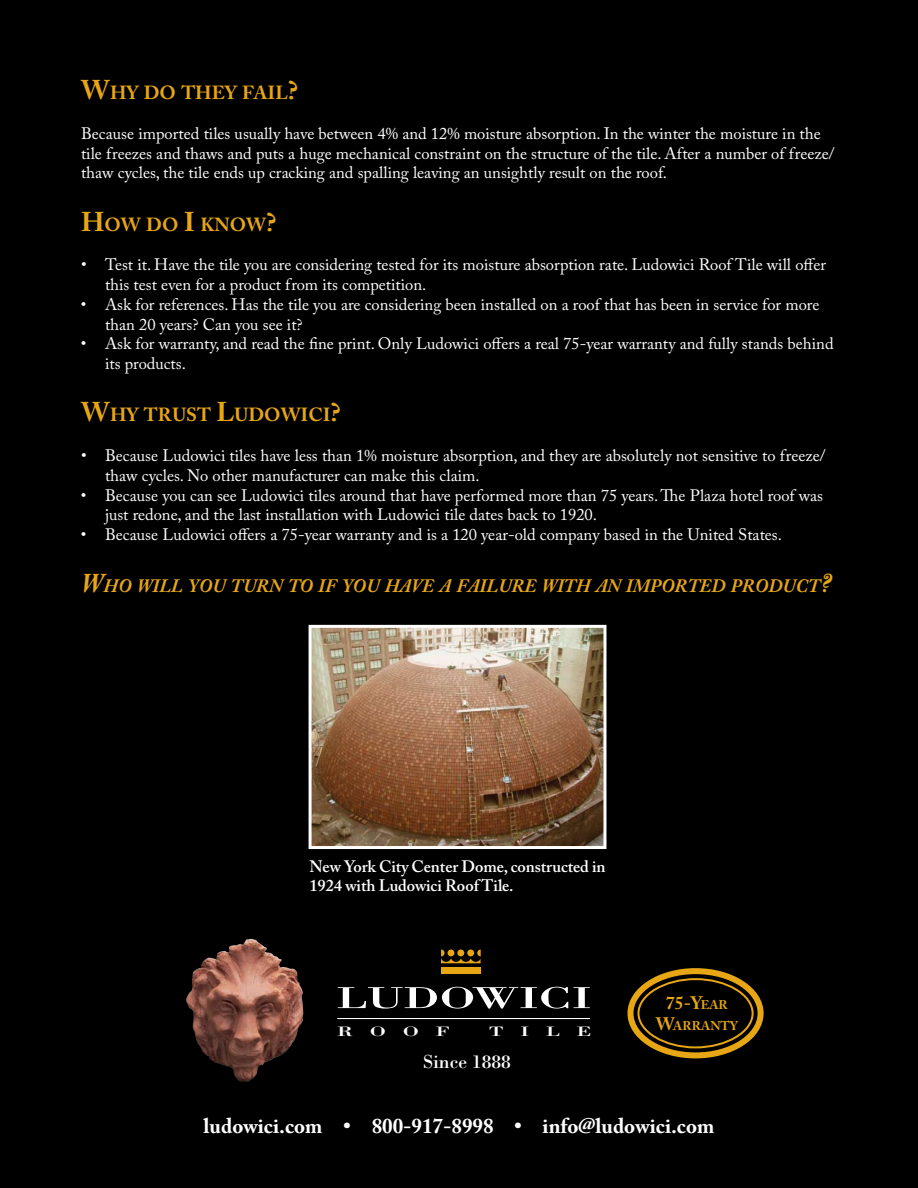
<style>
.page{position:relative;width:918px;height:1188px;background:#000}
.page>*{position:absolute;margin:0;border:0;box-sizing:border-box;transform-origin:0 0}
.t1{font:31.2px "Bodoni";color:#fff;scale:1.6 1}
.t2{font:700 21px "Adobe Caslon Pro";color:#fff}
.t3{font:19.5px "Bodoni";color:#fff}
.t4{font:italic 700 18.9px "Adobe Caslon Pro";color:#e7a614;scale:.95 1}
.t5{font:700 18.9px "Adobe Caslon Pro";color:#e7a614}
.t6{font:700 18px "Adobe Caslon Pro";color:#e7a614}
.t7{font:16.5px/19.8px "Adobe Caslon Pro";color:#fff}
.t8{font:600 16.5px/19.8px "Adobe Caslon Pro";letter-spacing:-.005em;color:#fff}
.t9{font:14.1px "Bodoni";letter-spacing:.745em;color:#fff;scale:1.6 1}
.t10{font:700 12.6px "Adobe Caslon Pro";letter-spacing:.005em;color:#e7a614}
.s1{font-size:27px}
.s2{font-size:12.6px}
.s3{font-size:18px}
</style>
<div class="page">
<div style="left:441px;top:967px;width:40px;height:6px;background:#e7a614"></div>
<svg style="left:441px;top:950px;width:40px;height:13px"></svg>
<hr style="left:337px;top:1018px;width:253px;height:1px;background:#fff">
<img style="left:313px;top:629px;width:289px;height:216px">
<div style="left:309px;top:625px;width:297px;height:224px;border:3px solid #fff"></div>
<img style="left:186px;top:939px;width:117px;height:142px">
<div style="left:627px;top:968px;width:137px;height:90px;border:6px solid #e7a614;border-radius:50%"></div>
<div style="left:637px;top:978px;width:117px;height:70px;border:2px solid #e7a614;border-radius:50%"></div>
<p class="t5" style="left:81px;top:82px;width:219px"><span class="s1">W</span>HY DO THEY FAIL<span class="s1">?</span></p>
<p class="t7" style="left:81px;top:123px;width:755px">Because imported tiles usually have between 4% and 12% moisture absorption. In the winter the moisture in the tile freezes and thaws and puts a huge mechanical constraint on the structure of the tile. After a number of freeze/ thaw cycles, the tile ends up cracking and spalling leaving an unsightly result on the roof.</p>
<p class="t5" style="left:81px;top:213px;width:197px"><span class="s1">H</span>OW DO <span class="s1">I</span> KNOW<span class="s1">?</span></p>
<p class="t7" style="left:105px;top:255px;width:723px;text-indent:-24px">• Test it. Have the tile you are considering tested for its moisture absorption rate. Ludowici Roof Tile will offer this test even for a product from its competition.</p>
<p class="t7" style="left:105px;top:294px;width:716px;text-indent:-24px">• Ask for references. Has the tile you are considering been installed on a roof that has been in service for more than 20 years? Can you see it?</p>
<p class="t7" style="left:105px;top:334px;width:730px;text-indent:-24px">• Ask for warranty, and read the fine print. Only Ludowici offers a real 75-year warranty and fully stands behind its products.</p>
<p class="t5" style="left:81px;top:404px;width:261px"><span class="s1">W</span>HY TRUST <span class="s1">L</span>UDOWICI<span class="s1">?</span></p>
<p class="t7" style="left:105px;top:445px;width:722px;text-indent:-24px">• Because Ludowici tiles have less than 1% moisture absorption, and they are absolutely not sensitive to freeze/ thaw cycles. No other manufacturer can make this claim.</p>
<p class="t7" style="left:105px;top:485px;width:720px;text-indent:-24px">• Because you can see Ludowici tiles around that have performed more than 75 years. The Plaza hotel roof was just redone, and the last installation with Ludowici tile dates back to 1920.</p>
<p class="t7" style="left:81px;top:525px;width:703px">• Because Ludowici offers a 75-year warranty and is a 120 year-old company based in the United States.</p>
<p class="t4" style="left:81px;top:575px;width:791px"><span class="s1">W</span>HO WILL YOU TURN TO IF YOU HAVE A FAILURE WITH AN IMPORTED PRODUCT<span class="s1">?</span></p>
<p class="t8" style="left:309px;top:856px;width:298px">New York City Center Dome, constructed in<br>1924 with Ludowici Roof Tile.</p>
<h1 class="t1" style="left:337px;top:979px;width:161px">LUDOWICI</h1>
<p class="t9" style="left:337px;top:1023px;width:72px">ROOF</p>
<p class="t9" style="left:489px;top:1023px;width:66px">TILE</p>
<p class="t3" style="left:423px;top:1050px;width:90px">Since 1888</p>
<p class="t6" style="left:666px;top:992px;width:63px">75-Y<span class="s2">EAR</span></p>
<p class="t10" style="left:656px;top:1018px;width:84px"><span class="s3">W</span>ARRANTY</p>
<p class="t2" style="left:204px;top:1113px;width:512px">LUDOWICI.COM • 800-917-8998 • INFO@LUDOWICI.COM</p>
</div>
